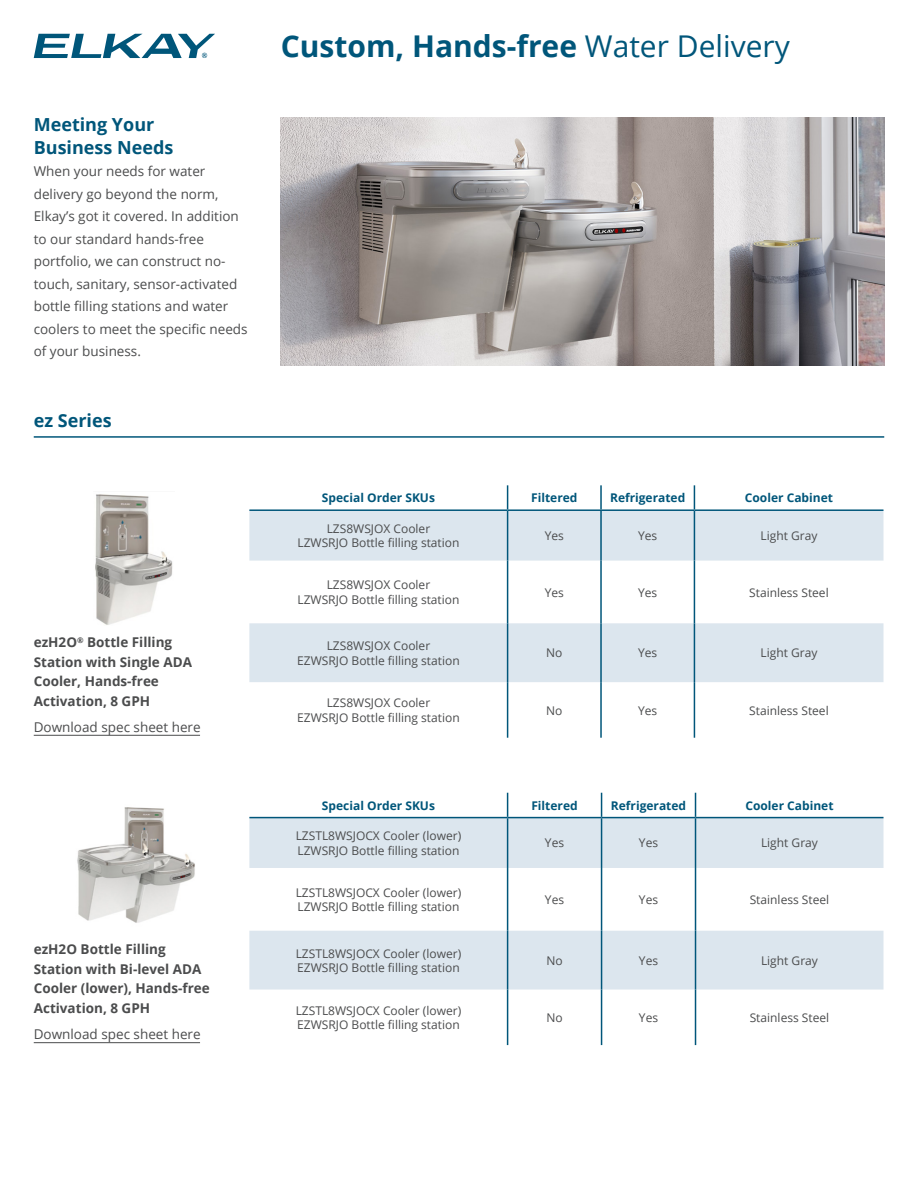
<style>
.page{position:relative;width:918px;height:1188px;background:#fff}
.page>*{position:absolute;margin:0;border:0;box-sizing:border-box;transform-origin:0 0}
.front_page_header{font:700 30px "Open Sans";color:#00567a}
.front_page_header-2{font:700 18px/22.5px "Open Sans";color:#00567a}
.body{font:13.5px/22.5px "Open Sans";color:#4b4c4d}
.body-2{font:700 13.5px/19.5px "Open Sans";color:#4b4c4d}
.t1{font:12px/14.4px "Open Sans";color:#4b4c4d;text-align:center}
.t2{font:700 12px "Open Sans";color:#00567a}
.s1{font-weight:400}
</style>
<div class="page">
<svg style="left:34px;top:34px;width:181px;height:24px"></svg>
<img style="left:95px;top:494px;width:78px;height:131px">
<img style="left:77px;top:807px;width:118px;height:116px">
<hr style="left:34px;top:436px;width:850px;height:2px;background:#00567a">
<img style="left:281px;top:117px;width:603px;height:249px">
<svg style="left:249px;top:510px;width:635px;height:172px;fill:#dce6ee"></svg>
<svg style="left:507px;top:485px;width:1px;height:24px"></svg>
<hr style="left:600px;top:485px;width:2px;height:24px;background:#00567a">
<svg style="left:694px;top:485px;width:1px;height:24px"></svg>
<hr style="left:249px;top:509px;width:259px;height:2px;background:#00567a">
<hr style="left:508px;top:509px;width:93px;height:2px;background:#00567a">
<hr style="left:507px;top:511px;width:1px;height:50px;background:#00567a">
<hr style="left:601px;top:509px;width:93px;height:2px;background:#00567a">
<hr style="left:600px;top:511px;width:2px;height:50px;background:#00567a">
<hr style="left:694px;top:509px;width:189px;height:2px;background:#00567a">
<hr style="left:694px;top:511px;width:1px;height:50px;background:#00567a">
<hr style="left:507px;top:561px;width:1px;height:62px;background:#00567a">
<hr style="left:600px;top:561px;width:2px;height:62px;background:#00567a">
<hr style="left:694px;top:561px;width:1px;height:62px;background:#00567a">
<hr style="left:507px;top:623px;width:1px;height:59px;background:#00567a">
<hr style="left:600px;top:623px;width:2px;height:59px;background:#00567a">
<hr style="left:694px;top:623px;width:1px;height:59px;background:#00567a">
<hr style="left:507px;top:682px;width:1px;height:56px;background:#00567a">
<hr style="left:600px;top:682px;width:2px;height:56px;background:#00567a">
<hr style="left:694px;top:682px;width:1px;height:56px;background:#00567a">
<svg style="left:249px;top:818px;width:635px;height:172px;fill:#dce6ee"></svg>
<svg style="left:507px;top:793px;width:1px;height:24px"></svg>
<svg style="left:601px;top:793px;width:1px;height:24px"></svg>
<svg style="left:695px;top:793px;width:1px;height:24px"></svg>
<hr style="left:249px;top:817px;width:259px;height:1px;background:#00567a">
<hr style="left:508px;top:817px;width:94px;height:1px;background:#00567a">
<hr style="left:507px;top:818px;width:1px;height:50px;background:#00567a">
<hr style="left:602px;top:817px;width:94px;height:1px;background:#00567a">
<hr style="left:601px;top:818px;width:1px;height:50px;background:#00567a">
<hr style="left:696px;top:817px;width:187px;height:1px;background:#00567a">
<hr style="left:695px;top:818px;width:1px;height:50px;background:#00567a">
<hr style="left:507px;top:868px;width:1px;height:63px;background:#00567a">
<hr style="left:601px;top:868px;width:1px;height:63px;background:#00567a">
<hr style="left:695px;top:868px;width:1px;height:63px;background:#00567a">
<hr style="left:507px;top:931px;width:1px;height:59px;background:#00567a">
<hr style="left:601px;top:931px;width:1px;height:59px;background:#00567a">
<hr style="left:695px;top:931px;width:1px;height:59px;background:#00567a">
<hr style="left:507px;top:990px;width:1px;height:55px;background:#00567a">
<hr style="left:601px;top:990px;width:1px;height:55px;background:#00567a">
<hr style="left:695px;top:990px;width:1px;height:55px;background:#00567a">
<hr style="left:34px;top:735px;width:166px;height:1px;background:#4b4c4d">
<hr style="left:34px;top:1042px;width:166px;height:1px;background:#4b4c4d">
<p class="front_page_header-2" style="left:34px;top:113px;width:141px">Meeting Your<br>Business Needs</p>
<p class="body" style="left:34px;top:160px;width:215px">When your needs for water delivery go beyond the norm,<br>Elkay’s got it covered. In addition to our standard hands-free portfolio, we can construct no&shy;touch, sanitary, sensor-activated bottle filling stations and water coolers to meet the specific needs of your business.</p>
<p class="front_page_header-2" style="left:34px;top:409px;width:79px">ez Series</p>
<p class="body-2" style="left:34px;top:632px;width:160px">ezH2O<sup>®</sup> Bottle Filling<br>Station with Single ADA<br>Cooler, Hands-free<br>Activation, 8 GPH</p>
<p class="body" style="left:34px;top:715px;width:168px">Download spec sheet here</p>
<p class="body-2" style="left:34px;top:940px;width:178px">ezH2O Bottle Filling<br>Station with Bi-level ADA<br>Cooler (lower), Hands-free<br>Activation, 8 GPH</p>
<p class="body" style="left:34px;top:1023px;width:168px">Download spec sheet here</p>
<p class="front_page_header" style="left:281px;top:25px;width:511px">Custom, Hands-free <span class="s1">Water Delivery</span></p>
<p class="t2" style="left:322px;top:490px;width:115px">Special Order SKUs</p>
<p class="t2" style="left:531px;top:490px;width:48px">Filtered</p>
<p class="t2" style="left:610px;top:490px;width:77px">Refrigerated</p>
<p class="t2" style="left:745px;top:490px;width:90px">Cooler Cabinet</p>
<p class="t1" style="left:297px;top:521px;width:164px">LZS8WSJOX Cooler<br>LZWSRJO Bottle filling station</p>
<p class="t1" style="left:545px;top:528px;width:21px">Yes</p>
<p class="t1" style="left:638px;top:528px;width:21px">Yes</p>
<p class="t1" style="left:761px;top:528px;width:58px">Light Gray</p>
<p class="t1" style="left:297px;top:577px;width:164px">LZS8WSJOX Cooler<br>LZWSRJO Bottle filling station</p>
<p class="t1" style="left:545px;top:585px;width:21px">Yes</p>
<p class="t1" style="left:638px;top:585px;width:21px">Yes</p>
<p class="t1" style="left:749px;top:585px;width:81px">Stainless Steel</p>
<p class="t1" style="left:297px;top:638px;width:164px">LZS8WSJOX Cooler<br>EZWSRJO Bottle filling station</p>
<p class="t1" style="left:546px;top:645px;width:18px">No</p>
<p class="t1" style="left:638px;top:645px;width:21px">Yes</p>
<p class="t1" style="left:761px;top:645px;width:58px">Light Gray</p>
<p class="t1" style="left:297px;top:695px;width:164px">LZS8WSJOX Cooler<br>EZWSRJO Bottle filling station</p>
<p class="t1" style="left:546px;top:703px;width:18px">No</p>
<p class="t1" style="left:638px;top:703px;width:21px">Yes</p>
<p class="t1" style="left:749px;top:703px;width:81px">Stainless Steel</p>
<p class="t2" style="left:322px;top:797px;width:115px">Special Order SKUs</p>
<p class="t2" style="left:531px;top:797px;width:48px">Filtered</p>
<p class="t2" style="left:611px;top:797px;width:77px">Refrigerated</p>
<p class="t2" style="left:745px;top:797px;width:90px">Cooler Cabinet</p>
<p class="t1" style="left:296px;top:828px;width:167px;text-align:left">LZSTL8WSJOCX Cooler (lower)<br>LZWSRJO Bottle filling station</p>
<p class="t1" style="left:545px;top:836px;width:21px">Yes</p>
<p class="t1" style="left:639px;top:836px;width:21px">Yes</p>
<p class="t1" style="left:761px;top:836px;width:58px">Light Gray</p>
<p class="t1" style="left:296px;top:885px;width:167px;text-align:left">LZSTL8WSJOCX Cooler (lower)<br>LZWSRJO Bottle filling station</p>
<p class="t1" style="left:545px;top:892px;width:21px">Yes</p>
<p class="t1" style="left:639px;top:892px;width:21px">Yes</p>
<p class="t1" style="left:750px;top:892px;width:81px">Stainless Steel</p>
<p class="t1" style="left:296px;top:946px;width:167px;text-align:left">LZSTL8WSJOCX Cooler (lower)<br>EZWSRJO Bottle filling station</p>
<p class="t1" style="left:546px;top:953px;width:18px">No</p>
<p class="t1" style="left:639px;top:953px;width:21px">Yes</p>
<p class="t1" style="left:761px;top:953px;width:58px">Light Gray</p>
<p class="t1" style="left:296px;top:1003px;width:167px;text-align:left">LZSTL8WSJOCX Cooler (lower)<br>EZWSRJO Bottle filling station</p>
<p class="t1" style="left:546px;top:1010px;width:18px">No</p>
<p class="t1" style="left:639px;top:1010px;width:21px">Yes</p>
<p class="t1" style="left:750px;top:1010px;width:81px">Stainless Steel</p>
</div>
